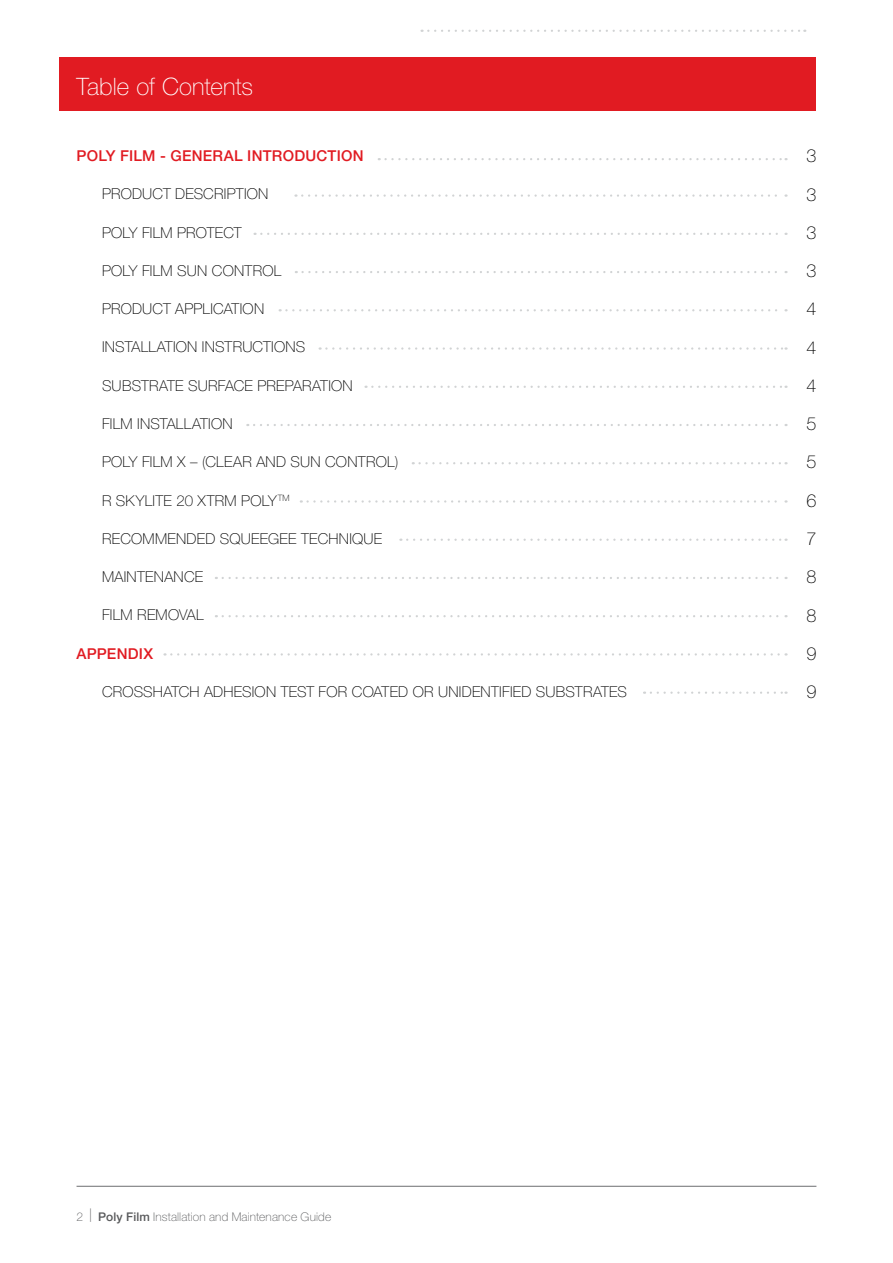
<style>
.page{position:relative;width:893px;height:1263px;background:#fff}
.page>*{position:absolute;margin:0;border:0;box-sizing:border-box;transform-origin:0 0}
.t1{font:100 24px "Helvetica Neue";color:#fff}
.t2{font:100 18px "Helvetica Neue";color:#000}
.t3{font:100 15px "Helvetica Neue";letter-spacing:.02em;color:#000}
.t4{font:500 15px "Helvetica Neue";letter-spacing:.015em;color:#e11b22}
.t5{font:100 12px "Helvetica Neue";letter-spacing:.015em;color:#58595b}
.s1{font-size:13.5px}
.s2{font-weight:500}
</style>
<div class="page">
<hr style="left:77px;top:1186px;width:739px;height:1px;background:#6d6e71">
<div style="left:60px;top:57px;width:756px;height:54px;background:#e11b22"></div>
<svg style="left:280px;top:309px;width:506px;height:2px"></svg>
<svg style="left:254px;top:424px;width:532px;height:2px"></svg>
<svg style="left:366px;top:386px;width:420px;height:2px"></svg>
<svg style="left:320px;top:347px;width:466px;height:3px"></svg>
<svg style="left:296px;top:271px;width:490px;height:2px"></svg>
<svg style="left:255px;top:233px;width:531px;height:2px"></svg>
<svg style="left:302px;top:194px;width:484px;height:3px"></svg>
<svg style="left:379px;top:158px;width:407px;height:2px"></svg>
<svg style="left:308px;top:500px;width:478px;height:3px"></svg>
<svg style="left:413px;top:462px;width:373px;height:2px"></svg>
<svg style="left:407px;top:539px;width:379px;height:2px"></svg>
<svg style="left:223px;top:577px;width:563px;height:2px"></svg>
<svg style="left:223px;top:615px;width:563px;height:2px"></svg>
<svg style="left:165px;top:653px;width:621px;height:2px"></svg>
<svg style="left:422px;top:30px;width:383px;height:2px"></svg>
<svg style="left:651px;top:691px;width:135px;height:3px"></svg>
<h1 class="t1" style="left:77px;top:73px;width:178px">Table of Contents</h1>
<p class="t4" style="left:77px;top:147px;width:289px">POLY FILM - GENERAL INTRODUCTION</p>
<p class="t2" style="left:806px;top:146px;width:12px">3</p>
<p class="t3" style="left:102px;top:185px;width:168px">PRODUCT DESCRIPTION</p>
<p class="t2" style="left:806px;top:184px;width:12px">3</p>
<p class="t3" style="left:102px;top:224px;width:141px">POLY FILM PROTECT</p>
<p class="t2" style="left:806px;top:222px;width:12px">3</p>
<p class="t3" style="left:102px;top:262px;width:181px">POLY FILM SUN CONTROL</p>
<p class="t2" style="left:806px;top:260px;width:12px">3</p>
<p class="t3" style="left:102px;top:300px;width:164px">PRODUCT APPLICATION</p>
<p class="t2" style="left:806px;top:299px;width:12px">4</p>
<p class="t3" style="left:102px;top:339px;width:205px">INSTALLATION INSTRUCTIONS</p>
<p class="t2" style="left:806px;top:337px;width:12px">4</p>
<p class="t3" style="left:102px;top:377px;width:252px">SUBSTRATE SURFACE PREPARATION</p>
<p class="t2" style="left:806px;top:375px;width:12px">4</p>
<p class="t3" style="left:102px;top:415px;width:132px">FILM INSTALLATION</p>
<p class="t2" style="left:806px;top:413px;width:12px">5</p>
<p class="t3" style="left:102px;top:453px;width:298px">POLY FILM X – (CLEAR AND SUN CONTROL)</p>
<p class="t2" style="left:806px;top:452px;width:12px">5</p>
<p class="t3" style="left:102px;top:492px;width:189px">R SKYLITE 20 XTRM POLY<sup>TM</sup></p>
<p class="t2" style="left:806px;top:490px;width:12px">6</p>
<p class="t3" style="left:102px;top:530px;width:282px">RECOMMENDED SQUEEGEE TECHNIQUE</p>
<p class="t2" style="left:806px;top:528px;width:12px">7</p>
<p class="t3" style="left:102px;top:568px;width:103px">MAINTENANCE</p>
<p class="t2" style="left:806px;top:567px;width:12px">8</p>
<p class="t3" style="left:102px;top:606px;width:103px">FILM REMOVAL</p>
<p class="t2" style="left:806px;top:605px;width:12px">8</p>
<p class="t4" style="left:77px;top:644px;width:78px">APPENDIX</p>
<p class="t2" style="left:806px;top:643px;width:12px">9</p>
<p class="t3" style="left:102px;top:683px;width:526px">CROSSHATCH ADHESION TEST FOR COATED OR UNIDENTIFIED SUBSTRATES</p>
<p class="t2" style="left:806px;top:681px;width:12px">9</p>
<p class="t5" style="left:77px;top:1210px;width:256px">2 <span class="s1">|</span> <span class="s2">Poly Film</span> Installation and Maintenance Guide</p>
</div>
